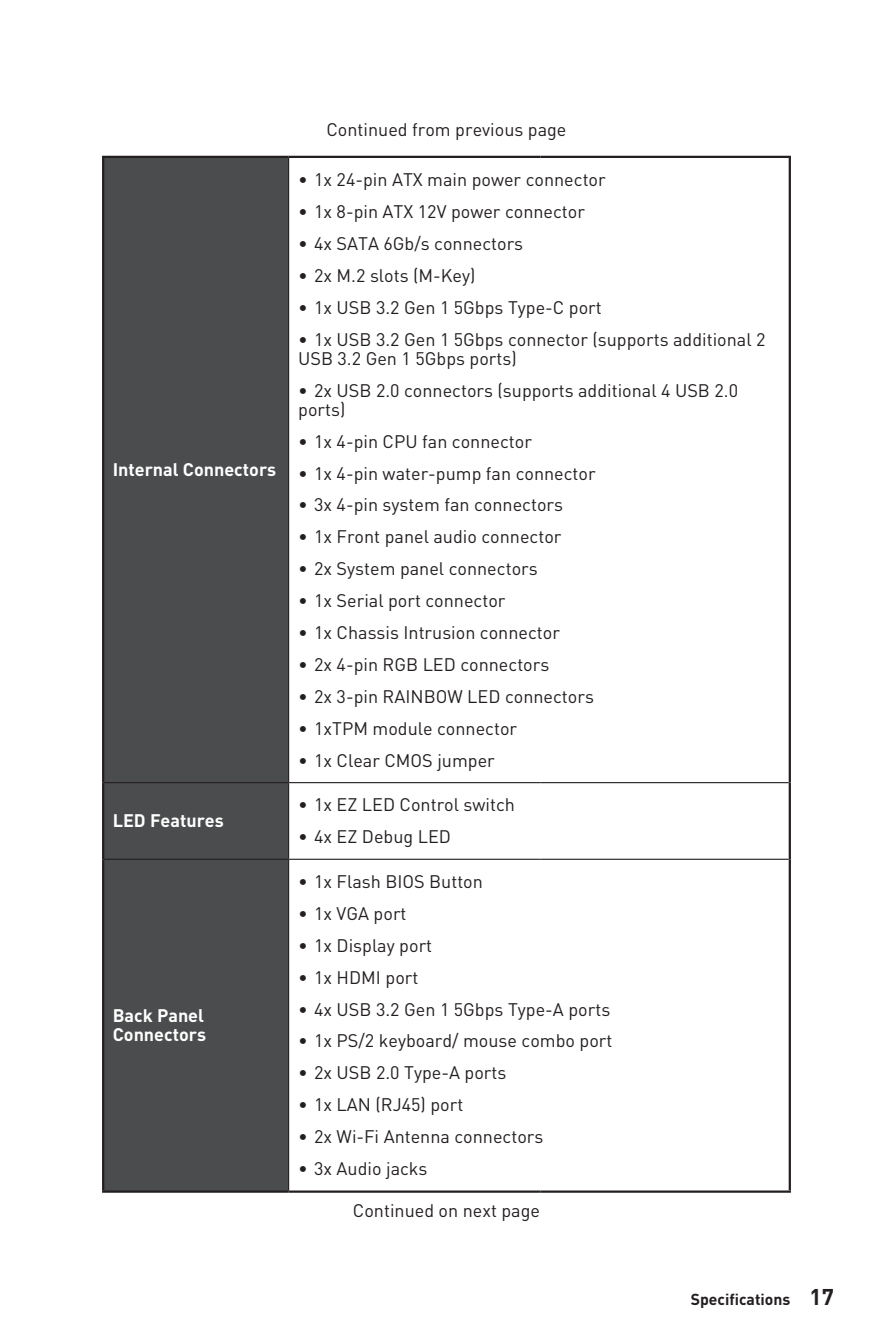
<style>
.page{position:relative;width:893px;height:1340px;background:#fff}
.page>*{position:absolute;margin:0;border:0;box-sizing:border-box;transform-origin:0 0}
.t1{font:18px/31.9px "MSI Din Pro Noto CJK";color:#231f20}
.t2{font:700 18px/19.1px "MSI Din Pro Noto CJK";color:#fff}
.t3{font:700 15.75px "MSI Din Pro Noto CJK";color:#231f20}
.s1{font-weight:700}
.s2{font-size:22.5px}
</style>
<div class="page">
<div style="left:104px;top:158px;width:184px;height:1032px;background:#4b4c4d"></div>
<hr style="left:102px;top:158px;width:2px;height:624px;background:#231f20">
<hr style="left:102px;top:782px;width:2px;height:77px;background:#231f20">
<hr style="left:102px;top:859px;width:2px;height:331px;background:#231f20">
<hr style="left:288px;top:158px;width:1px;height:624px;background:#231f20">
<hr style="left:104px;top:782px;width:185px;height:1px;background:#231f20">
<hr style="left:289px;top:782px;width:251px;height:1px;background:#231f20">
<hr style="left:288px;top:783px;width:1px;height:75px;background:#231f20">
<hr style="left:540px;top:782px;width:249px;height:1px;background:#231f20">
<hr style="left:104px;top:858px;width:185px;height:1px;background:#231f20">
<hr style="left:289px;top:858px;width:251px;height:1px;background:#231f20">
<hr style="left:288px;top:859px;width:1px;height:331px;background:#231f20">
<hr style="left:540px;top:858px;width:249px;height:1px;background:#231f20">
<hr style="left:789px;top:158px;width:2px;height:624px;background:#231f20">
<hr style="left:789px;top:782px;width:2px;height:77px;background:#231f20">
<hr style="left:789px;top:859px;width:2px;height:331px;background:#231f20">
<hr style="left:102px;top:1190px;width:187px;height:2px;background:#231f20">
<hr style="left:289px;top:1190px;width:251px;height:2px;background:#231f20">
<hr style="left:540px;top:1190px;width:251px;height:2px;background:#231f20">
<hr style="left:102px;top:156px;width:187px;height:2px;background:#231f20">
<hr style="left:289px;top:156px;width:251px;height:2px;background:#231f20">
<hr style="left:540px;top:156px;width:251px;height:2px;background:#231f20">
<p class="t2" style="left:113px;top:460px;width:165px">Internal Connectors</p>
<p class="t2" style="left:113px;top:811px;width:113px">LED Features</p>
<p class="t2" style="left:113px;top:1006px;width:95px">Back Panel<br>Connectors</p>
<p class="t1" style="left:326px;top:114px;width:241px">Continued from previous page</p>
<p class="t1" style="left:298px;top:164px;width:469px"><span class="s1">∙</span> 1x 24-pin ATX main power connector<br><span class="s1">∙</span> 1x 8-pin ATX 12V power connector<br><span class="s1">∙</span> 4x SATA 6Gb/s connectors<br><span class="s1">∙</span> 2x M.2 slots (M-Key)<br><span class="s1">∙</span> 1x USB 3.2 Gen 1 5Gbps Type-C port<br><span class="s1">∙</span> 1x USB 3.2 Gen 1 5Gbps connector (supports additional 2</p>
<p class="t1" style="left:298px;top:342px;width:441px">USB 3.2 Gen 1 5Gbps ports)<br><span class="s1">∙</span> 2x USB 2.0 connectors (supports additional 4 USB 2.0</p>
<p class="t1" style="left:298px;top:393px;width:299px">ports)<br><span class="s1">∙</span> 1x 4-pin CPU fan connector<br><span class="s1">∙</span> 1x 4-pin water-pump fan connector <span class="s1">∙</span> 3x 4-pin system fan connectors<br><span class="s1">∙</span> 1x Front panel audio connector<br><span class="s1">∙</span> 2x System panel connectors<br><span class="s1">∙</span> 1x Serial port connector<br><span class="s1">∙</span> 1x Chassis Intrusion connector<br><span class="s1">∙</span> 2x 4-pin RGB LED connectors<br><span class="s1">∙</span> 2x 3-pin RAINBOW LED connectors <span class="s1">∙</span> 1xTPM module connector<br><span class="s1">∙</span> 1x Clear CMOS jumper</p>
<p class="t1" style="left:298px;top:789px;width:218px"><span class="s1">∙</span> 1x EZ LED Control switch <span class="s1">∙</span> 4x EZ Debug LED</p>
<p class="t1" style="left:298px;top:865px;width:316px"><span class="s1">∙</span> 1x Flash BIOS Button<br><span class="s1">∙</span> 1x VGA port<br><span class="s1">∙</span> 1x Display port<br><span class="s1">∙</span> 1x HDMI port<br><span class="s1">∙</span> 4x USB 3.2 Gen 1 5Gbps Type-A ports <span class="s1">∙</span> 1x PS/2 keyboard/ mouse combo port <span class="s1">∙</span> 2x USB 2.0 Type-A ports<br><span class="s1">∙</span> 1x LAN (RJ45) port<br><span class="s1">∙</span> 2x Wi-Fi Antenna connectors<br><span class="s1">∙</span> 3x Audio jacks</p>
<p class="t1" style="left:353px;top:1194px;width:189px">Continued on next page</p>
<p class="t3" style="left:691px;top:1289px;width:145px">Specifications <span class="s2">17</span></p>
</div>
